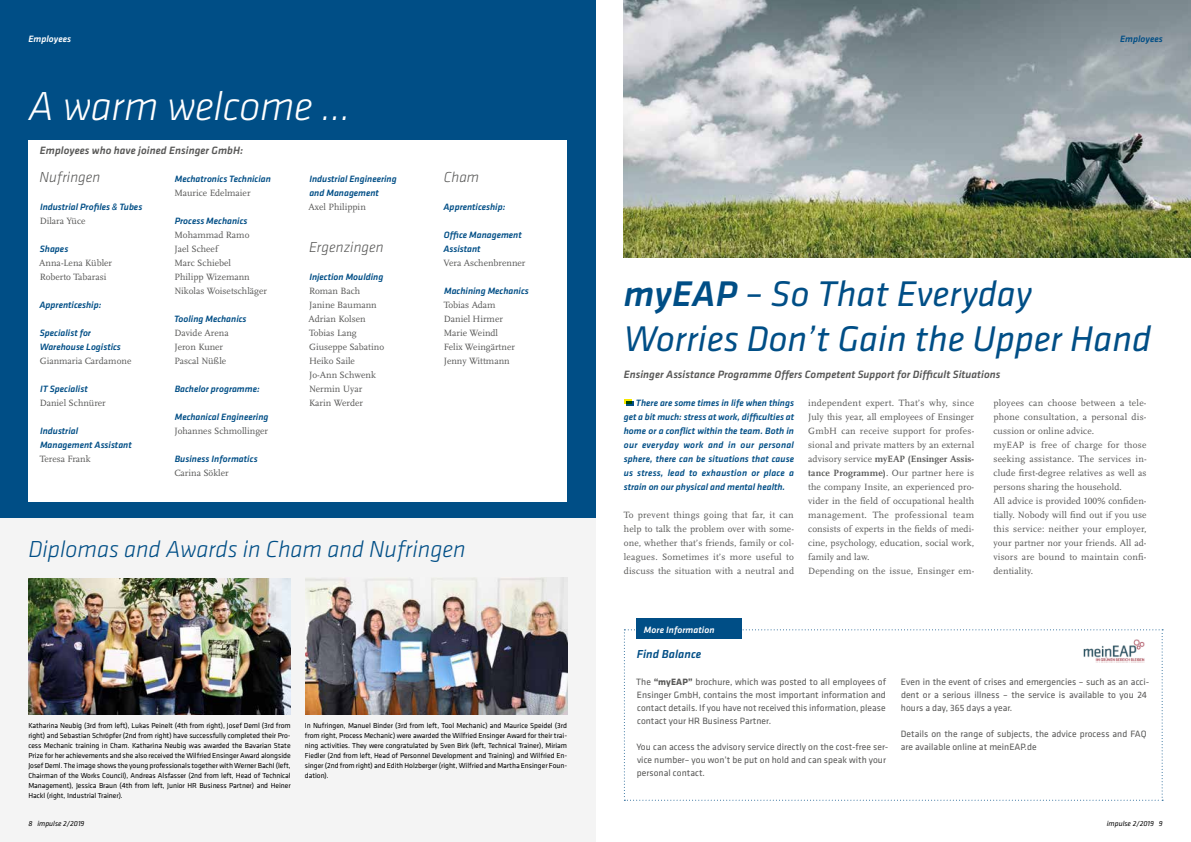
<style>
.page{position:relative;width:1191px;height:842px;background:#fff}
.page>*{position:absolute;margin:0;border:0;box-sizing:border-box;transform-origin:0 0}
.t1{font:italic 300 42px "Klavika";letter-spacing:-.005em;color:#fff}
.t2{font:italic 37px/44.4px "Klavika";color:#004e86}
.t3{font:italic 300 24px "Klavika";color:#004e86}
.t4{font:italic 300 15px "Klavika";letter-spacing:.005em;color:#575756}
.t5{font:italic 500 12px "Klavika";letter-spacing:.005em;color:#004e86}
.t6{font:italic 500 11px "Klavika";letter-spacing:.005em;color:#575756}
.t7{font:9.5px/14px "Scala Pro";letter-spacing:.01em;color:#575756}
.t8{font:italic 500 9.5px/14px "Klavika";color:#004e86}
.t9{font:9.5px/13px "Ensinger Klavika";letter-spacing:.005em;color:#575756}
.t10{font:italic 500 9.5px "Klavika";letter-spacing:.005em;color:#fff}
.t11{font:7.5px/10px "Klavika";letter-spacing:-.005em;color:#000;text-align:justify}
.t12{font:italic 7.5px "Klavika";letter-spacing:.005em;color:#000}
.s1{font-family:"Consolas";font-weight:400}
.s2{font-weight:500}
.s3{font-weight:700}
</style>
<div class="page">
<div style="left:0;top:504px;width:595px;height:338px;background:#f4f4f4"></div>
<div style="left:0;top:0;width:595px;height:518px;background:#004e86"></div>
<img style="left:28px;top:578px;width:263px;height:136px">
<img style="left:305px;top:578px;width:262px;height:136px">
<svg style="left:624px;top:629px;width:539px;height:172px"></svg>
<img style="left:1083px;top:661px;width:61px;height:2px">
<div style="left:636px;top:618px;width:106px;height:20px;background:#004e86"></div>
<img style="left:624px;top:0;width:567px;height:258px">
<div style="left:28px;top:140px;width:539px;height:362px;background:#fff"></div>
<svg style="left:624px;top:400px;width:10px;height:6px"></svg>
<div style="left:636px;top:619px;width:106px;height:20px;background:#004e86"></div>
<img style="left:1083px;top:640px;width:61px;height:21px">
<p class="t10" style="left:28px;top:32px;width:44px">Employees</p>
<p class="t8" style="left:1120px;top:32px;width:44px">Employees</p>
<h1 class="t1" style="left:28px;top:80px;width:324px">A warm welcome …</h1>
<p class="t6" style="left:40px;top:143px;width:205px">Employees who have joined Ensinger GmbH:</p>
<h3 class="t4" style="left:40px;top:168px;width:62px">Nufringen</h3>
<p class="t8" style="left:40px;top:200px;width:104px">Industrial Profiles <span class="s1">&amp;</span> Tubes</p>
<p class="t7" style="left:40px;top:214px;width:47px">Dilara Yüce</p>
<p class="t8" style="left:40px;top:242px;width:30px">Shapes</p>
<p class="t7" style="left:39px;top:256px;width:74px">Anna-Lena Kübler<br>Roberto Tabarasi</p>
<p class="t8" style="left:39px;top:298px;width:63px">Apprenticeship:</p>
<p class="t8" style="left:40px;top:326px;width:83px">Specialist for<br>Warehouse Logistics</p>
<p class="t7" style="left:40px;top:354px;width:93px">Gianmaria Cardamone</p>
<p class="t8" style="left:40px;top:382px;width:49px">IT Specialist</p>
<p class="t7" style="left:40px;top:396px;width:68px">Daniel Schnürer</p>
<p class="t8" style="left:40px;top:424px;width:93px">Industrial<br>Management Assistant</p>
<p class="t7" style="left:40px;top:452px;width:52px">Teresa Frank</p>
<p class="t8" style="left:175px;top:172px;width:98px">Mechatronics Technician</p>
<p class="t7" style="left:174px;top:186px;width:78px">Maurice Edelmaier</p>
<p class="t8" style="left:175px;top:214px;width:74px">Process Mechanics</p>
<p class="t7" style="left:174px;top:228px;width:94px">Mohammad Ramo<br>Jael Scheef<br>Marc Schiebel<br>Philipp Wizemann<br>Nikolas Woisetschläger</p>
<p class="t8" style="left:174px;top:312px;width:74px">Tooling Mechanics</p>
<p class="t7" style="left:174px;top:326px;width:56px">Davide Arena<br>Jeron Kuner<br>Pascal Nüßle</p>
<p class="t8" style="left:175px;top:382px;width:86px">Bachelor programme:</p>
<p class="t8" style="left:175px;top:410px;width:95px">Mechanical Engineering</p>
<p class="t7" style="left:174px;top:424px;width:95px">Johannes Schmollinger</p>
<p class="t8" style="left:175px;top:452px;width:84px">Business Informatics</p>
<p class="t7" style="left:175px;top:466px;width:56px">Carina Sökler</p>
<p class="t8" style="left:309px;top:172px;width:89px">Industrial Engineering and Management</p>
<p class="t7" style="left:308px;top:200px;width:59px">Axel Philippin</p>
<h3 class="t4" style="left:309px;top:238px;width:76px">Ergenzingen</h3>
<p class="t8" style="left:309px;top:270px;width:75px">Injection Moulding</p>
<p class="t7" style="left:308px;top:284px;width:77px">Roman Bach<br>Janine Baumann<br>Adrian Kolsen<br>Tobias Lang<br>Giuseppe Sabatino<br>Heiko Saile<br>Jo-Ann Schwenk<br>Nermin Uyar<br>Karin Werder</p>
<h3 class="t4" style="left:444px;top:168px;width:37px">Cham</h3>
<p class="t8" style="left:443px;top:200px;width:63px">Apprenticeship:</p>
<p class="t8" style="left:443px;top:228px;width:80px">Office Management<br>Assistant</p>
<p class="t7" style="left:443px;top:256px;width:84px">Vera Aschenbrenner</p>
<p class="t8" style="left:444px;top:284px;width:86px">Machining Mechanics</p>
<p class="t7" style="left:444px;top:298px;width:73px">Tobias Adam<br>Daniel Hirmer<br>Marie Weindl<br>Felix Weingärtner<br>Jenny Wittmann</p>
<h3 class="t3" style="left:28px;top:535px;width:439px">Diplomas and Awards in Cham and Nufringen</h3>
<p class="t11" style="left:28px;top:720px;width:264px">Katharina Neubig (3rd from left), Lukas Peinelt (4th from right), Josef Deml (3rd from right) and Sebastian Schröpfer (2nd from right) have successfully completed their Pro&shy;cess Mechanic training in Cham. Katharina Neubig was awarded the Bavarian State Prize for her achievements and she also received the Wilfried Ensinger Award alongside Josef Deml. The image shows the young professionals together with Werner Bachl (left, Chairman of the Works Council), Andreas Alsfasser (2nd from left, Head of Technical Management), Jessica Braun (4th from left, Junior HR Business Partner) and Heiner Hackl (right, Industrial Trainer).</p>
<p class="t11" style="left:305px;top:720px;width:264px">In Nufringen, Manuel Binder (3rd from left, Tool Mechanic) and Maurice Speidel (3rd from right, Process Mechanic) were awarded the Wilfried Ensinger Award for their trai&shy;ning activities. They were congratulated by Sven Birk (left, Technical Trainer), Miriam Fiedler (2nd from left, Head of Personnel Development and Training) and Wilfried En&shy;singer (2nd from right) and Edith Holzberger (right, Wilfried and Martha Ensinger Foun&shy;dation).</p>
<h2 class="t2" style="left:624px;top:271px;width:529px"><span class="s2">myEAP</span> – So That Everyday<br>Worries Don’t Gain the Upper Hand</h2>
<p class="t6" style="left:624px;top:367px;width:378px">Ensinger Assistance Programme Offers Competent Support for Difficult Situations</p>
<p class="t8" style="left:624px;top:396px;width:172px;text-align:justify;text-indent:12px">There are some times in life when things get a bit much: stress at work, difficulties at home or a conflict within the team. Both in our everyday work and in our personal sphere, there can be situations that cause us stress, lead to exhaustion or place a strain on our physical and mental health.</p>
<p class="t7" style="left:624px;top:508px;width:172px;text-align:justify">To prevent things going that far, it can help to talk the problem over with some&shy;one, whether that’s friends, family or col&shy;leagues. Sometimes it’s more useful to discuss the situation with a neutral and</p>
<p class="t7" style="left:808px;top:396px;width:168px">independent expert. That’s why, since July this year, all employees of Ensinger GmbH can receive support for profes&shy;sional and private matters by an external advisory service <span class="s3">myEAP (Ensinger Assis&shy;tance Programme)</span>. Our partner here is the company Insite, an experienced pro&shy;vider in the field of occupational health management. The professional team consists of experts in the fields of medi&shy;cine, psychology, education, social work, family and law.<br>Depending on the issue, Ensinger em-</p>
<p class="t7" style="left:993px;top:396px;width:155px">ployees can choose between a tele&shy;phone consultation, a personal dis&shy;cussion or online advice.<br>myEAP is free of charge for those seeking assistance. The services in&shy;clude first-degree relatives as well as persons sharing the household.<br>All advice is provided 100% confiden&shy;tially. Nobody will find out if you use this service: neither your employer, your partner nor your friends. All ad&shy;visors are bound to maintain confi&shy;dentiality.</p>
<p class="t10" style="left:644px;top:623px;width:72px">More Information</p>
<p class="t5" style="left:637px;top:646px;width:66px">Find Balance</p>
<p class="t9" style="left:636px;top:675px;width:251px;text-align:justify">The <span class="s3">“myEAP”</span> brochure, which was posted to all employees of Ensinger GmbH, contains the most important information and contact details. If you have not received this information, please contact your HR Business Partner.</p>
<p class="t9" style="left:636px;top:740px;width:253px">You can access the advisory service directly on the cost-free ser&shy;vice number– you won’t be put on hold and can speak with your personal contact.</p>
<p class="t9" style="left:901px;top:675px;width:250px">Even in the event of crises and emergencies – such as an acci&shy;dent or a serious illness – the service is available to you 24 hours a day, 365 days a year.</p>
<p class="t9" style="left:900px;top:727px;width:247px">Details on the range of subjects, the advice process and FAQ are available online at meinEAP.de</p>
<p class="t12" style="left:28px;top:818px;width:58px">8 impulse 2/2019</p>
<p class="t12" style="left:1106px;top:818px;width:57px">impulse 2/2019 9</p>
</div>
